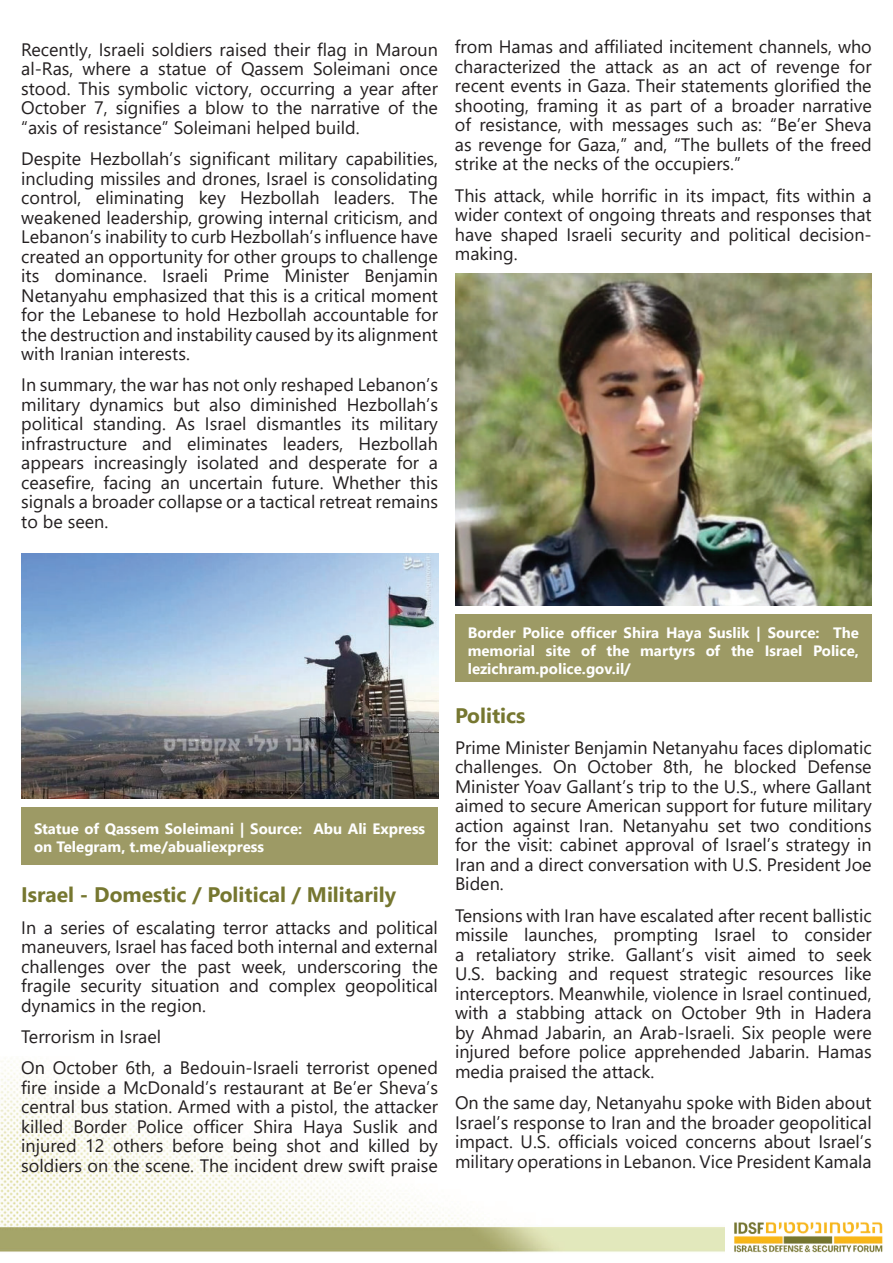
<style>
.page{position:relative;width:893px;height:1263px;background:#fff}
.page>*{position:absolute;margin:0;border:0;box-sizing:border-box;transform-origin:0 0}
.t1{font:700 21px "Segoe UI";color:#767730}
.t2{font:18px/19.5px "Segoe UI";color:#231f20;text-align:justify}
.t3{font:700 15px/18px "Segoe UI";color:#fff}
</style>
<div class="page">
<img style="left:0;top:1061px;width:725px;height:191px">
<img style="left:734px;top:1222px;width:149px;height:31px">
<img style="left:21px;top:554px;width:417px;height:245px">
<div style="left:21px;top:807px;width:417px;height:57px;background:#9d9a65"></div>
<img style="left:455px;top:273px;width:417px;height:333px">
<div style="left:455px;top:614px;width:417px;height:68px;background:#9d9a65"></div>
<p class="t2" style="left:21px;top:41px;width:418px">Recently, Israeli soldiers raised their flag in Maroun al-Ras, where a statue of Qassem Soleimani once stood. This symbolic victory, occurring a year after October 7, signifies a blow to the narrative of the “axis of resistance” Soleimani helped build.</p>
<p class="t2" style="left:21px;top:150px;width:418px">Despite Hezbollah’s significant military capabilities, including missiles and drones, Israel is consolidating control, eliminating key Hezbollah leaders. The weakened leadership, growing internal criticism, and Lebanon’s inability to curb Hezbollah’s influence have created an opportunity for other groups to challenge its dominance. Israeli Prime Minister Benjamin Netanyahu emphasized that this is a critical moment for the Lebanese to hold Hezbollah accountable for the destruction and instability caused by its alignment with Iranian interests.</p>
<p class="t2" style="left:21px;top:377px;width:418px">In summary, the war has not only reshaped Lebanon’s military dynamics but also diminished Hezbollah’s political standing. As Israel dismantles its military infrastructure and eliminates leaders, Hezbollah appears increasingly isolated and desperate for a ceasefire, facing an uncertain future. Whether this signals a broader collapse or a tactical retreat remains to be seen.</p>
<p class="t2" style="left:455px;top:39px;width:418px">from Hamas and affiliated incitement channels, who characterized the attack as an act of revenge for recent events in Gaza. Their statements glorified the shooting, framing it as part of a broader narrative of resistance, with messages such as: “Be’er Sheva as revenge for Gaza,” and, “The bullets of the freed strike at the necks of the occupiers.”</p>
<p class="t2" style="left:455px;top:187px;width:418px">This attack, while horrific in its impact, fits within a wider context of ongoing threats and responses that have shaped Israeli security and political decision&shy;making.</p>
<p class="t3" style="left:34px;top:821px;width:393px">Statue of Qassem Soleimani | Source: Abu Ali Express on Telegram, t.me/abualiexpress</p>
<p class="t1" style="left:21px;top:886px;width:376px">Is rael - Domestic / Political / Militarily</p>
<p class="t2" style="left:21px;top:919px;width:418px">In a series of escalating terror attacks and political maneuvers, Israel has faced both internal and external challenges over the past week, underscoring the fragile security situation and complex geopolitical dynamics in the region.</p>
<p class="t2" style="left:21px;top:1022px;width:418px;line-height:31.3px">Te rrorism in Israel<br>On October 6th, a Bedouin-Israeli terrorist opened</p>
<p class="t2" style="left:21px;top:1079px;width:418px">fire inside a McDonald’s restaurant at Be’er Sheva’s central bus station. Armed with a pistol, the attacker killed Border Police officer Shira Haya Suslik and injured 12 others before being shot and killed by soldiers on the scene. The incident drew swift praise</p>
<p class="t3" style="left:468px;top:625px;width:393px;text-align:justify">Border Police officer Shira Haya Suslik | Source: The memorial site of the martyrs of the Israel Police, lezichram.police.gov.il/</p>
<p class="t1" style="left:455px;top:706px;width:72px">Po litics</p>
<p class="t2" style="left:455px;top:739px;width:418px">Prime Minister Benjamin Netanyahu faces diplomatic challenges. On October 8th, he blocked Defense Minister Yoav Gallant’s trip to the U.S., where Gallant aimed to secure American support for future military action against Iran. Netanyahu set two conditions for the visit: cabinet approval of Israel’s strategy in Iran and a direct conversation with U.S. President Joe Biden.</p>
<p class="t2" style="left:455px;top:907px;width:418px">Tensions with Iran have escalated after recent ballistic missile launches, prompting Israel to consider a retaliatory strike. Gallant’s visit aimed to seek U.S. backing and request strategic resources like interceptors. Meanwhile, violence in Israel continued, with a stabbing attack on October 9th in Hadera by Ahmad Jabarin, an Arab-Israeli. Six people were injured before police apprehended Jabarin. Hamas media praised the attack.</p>
<p class="t2" style="left:455px;top:1095px;width:418px">On the same day, Netanyahu spoke with Biden about Israel’s response to Iran and the broader geopolitical impact. U.S. officials voiced concerns about Israel’s military operations in Lebanon. Vice President Kamala</p>
</div>
